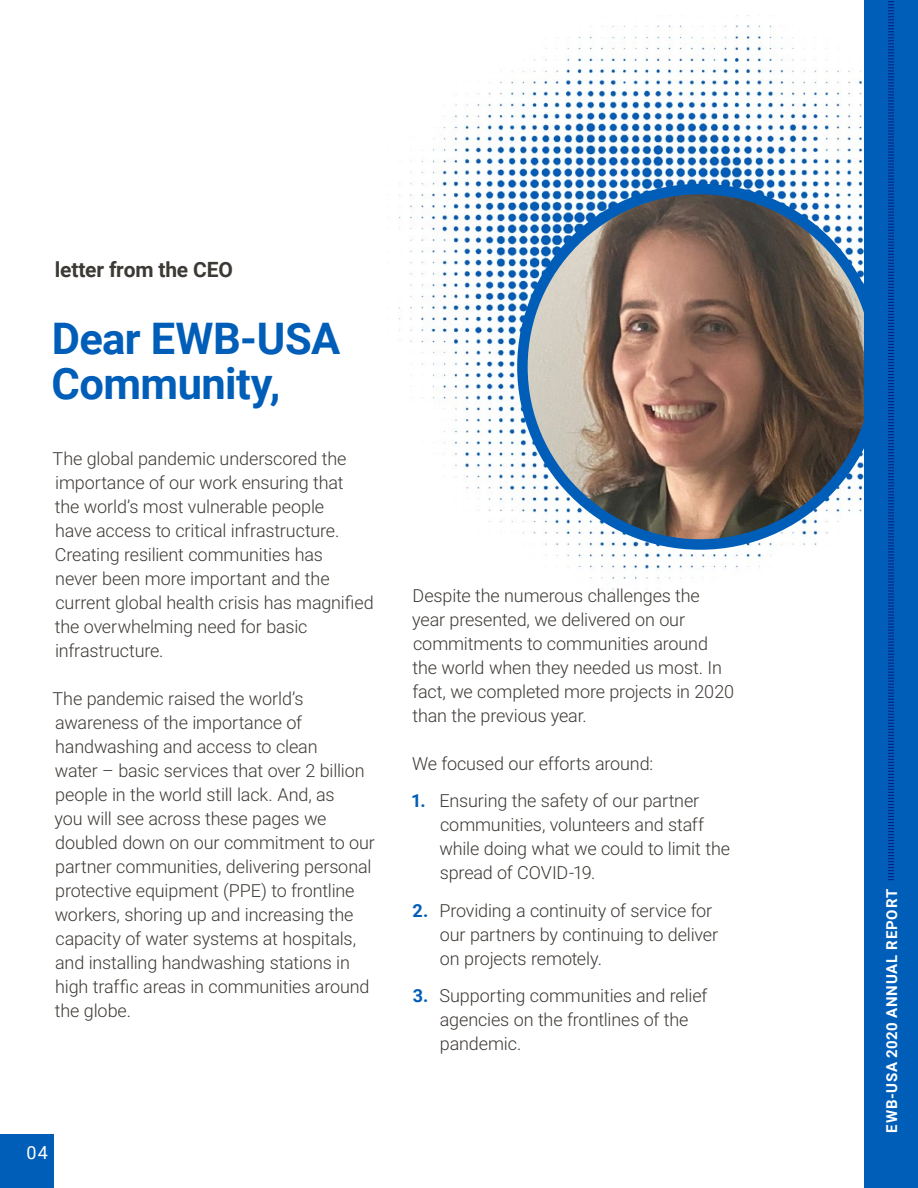
<style>
.page{position:relative;width:918px;height:1188px;background:#fff}
.page>*{position:absolute;margin:0;border:0;box-sizing:border-box;transform-origin:0 0}
.t1{font:700 43.5px/45px "Roboto";letter-spacing:-.015em;color:#005eb8}
.t2{font:700 21px "Roboto";letter-spacing:-.01em;color:#3d3935}
.t3{font:300 18px/24px "Roboto";letter-spacing:-.01em;color:#3d3935}
.t4{font:18px "Roboto";color:#fff}
.t5{font:700 15px "Roboto";letter-spacing:.055em;color:#fff}
.s1{font-weight:700;color:#005eb8}
</style>
<div class="page">
<img style="left:388px;top:15px;width:476px;height:575px">
<img style="left:522px;top:189px;width:356px;height:355px;border-radius:178px">
<div style="left:517px;top:184px;width:366px;height:366px;border:10px solid #005eb8;border-radius:50%"></div>
<div style="left:864px;top:0;width:54px;height:1188px;background:#005eb8"></div>
<div style="left:0;top:1134px;width:54px;height:54px;background:#005eb8"></div>
<svg style="left:888px;top:1px;width:6px;height:880px"></svg>
<p class="t2" style="left:55px;top:255px;width:179px">letter from the CEO</p>
<h1 class="t1" style="left:51px;top:314px;width:290px">Dear EWB-USA<br>Community,</h1>
<p class="t3" style="left:53px;top:446px;width:323px">The global pandemic underscored the importance of our work ensuring that<br>the world’s most vulnerable people<br>have access to critical infrastructure.<br>Creating resilient communities has<br>never been more important and the current global health crisis has magnified the overwhelming need for basic infrastructure.</p>
<p class="t3" style="left:53px;top:686px;width:324px">The pandemic raised the world’s awareness of the importance of handwashing and access to clean<br>water – basic services that over 2 billion people in the world still lack. And, as<br>you will see across these pages we doubled down on our commitment to our partner communities, delivering personal protective equipment (PPE) to frontline workers, shoring up and increasing the capacity of water systems at hospitals, and installing handwashing stations in high traffic areas in communities around the globe.</p>
<p class="t4" style="left:27px;top:1140px;width:23px">04</p>
<p class="t3" style="left:412px;top:583px;width:323px">Despite the numerous challenges the year presented, we delivered on our commitments to communities around the world when they needed us most. In fact, we completed more projects in 2020 than the previous year.</p>
<p class="t3" style="left:412px;top:751px;width:242px">We focused our efforts around:</p>
<p class="t3" style="left:439px;top:788px;width:292px;text-indent:-28px"><span class="s1">1.</span> Ensuring the safety of our partner communities, volunteers and staff while doing what we could to limit the spread of COVID-19.</p>
<p class="t3" style="left:440px;top:898px;width:280px;text-indent:-27px"><span class="s1">2.</span> Providing a continuity of service for our partners by continuing to deliver on projects remotely.</p>
<p class="t3" style="left:440px;top:983px;width:269px;text-indent:-27px"><span class="s1">3.</span> Supporting communities and relief agencies on the frontlines of the pandemic.</p>
<p class="t5" style="left:881px;top:1133px;width:246px;rotate:-90deg">EWB-USA 2020 ANNUAL REPORT</p>
</div>
